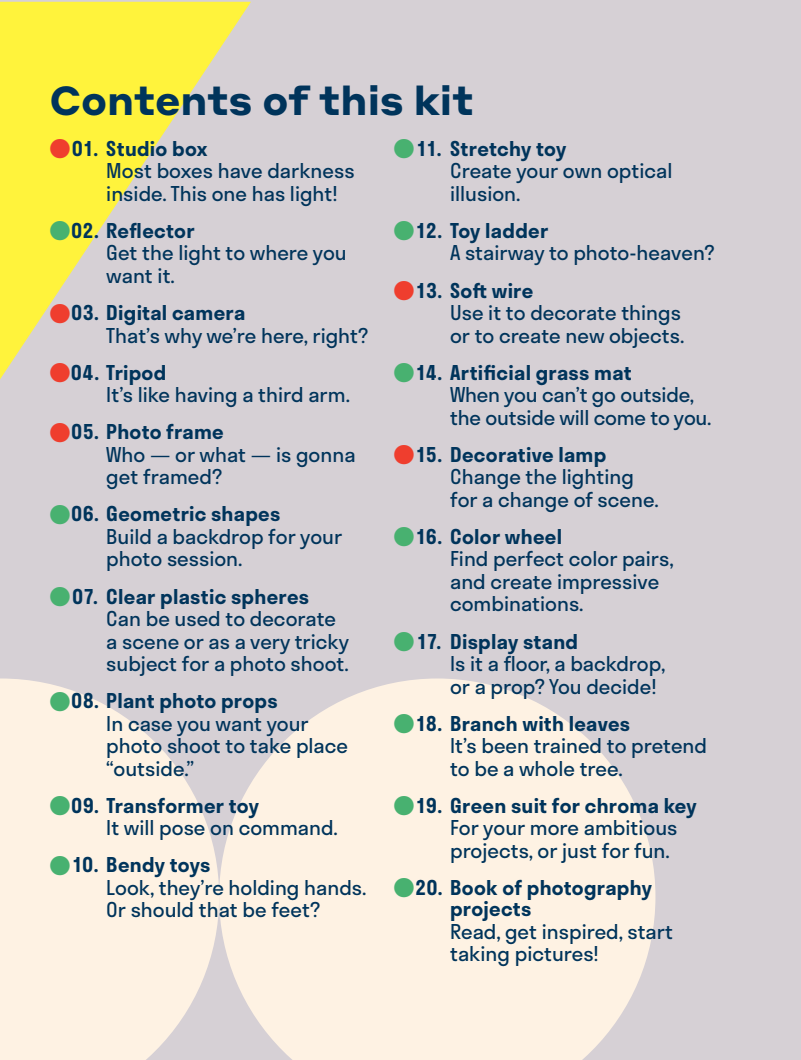
<style>
.page{position:relative;width:801px;height:1060px;background:#fff}
.page>*{position:absolute;margin:0;border:0;box-sizing:border-box;transform-origin:0 0}
.text_styrene_16{font:700 40px "Styrene ALC";color:#00345b}
.list_item_text{font:20px/22.5px "Stratos";color:#00345b}
.list_item{font:600 20px/21.2px "Stratos";letter-spacing:.015em;color:#00345b}
.s1{font-size:25px;color:#ef3e2e}
.s2{font-size:25px;color:#48b170}
</style>
<div class="page">
<div style="left:0;top:0;width:801px;height:1059px;background:#d6d0d5"></div>
<svg style="left:0;top:678px;width:219px;height:381px;fill:#fef2e3"></svg>
<svg style="left:219px;top:678px;width:436px;height:381px;fill:#fef2e3"></svg>
<svg style="left:0;top:2px;width:251px;height:377px"></svg>
<p class="text_styrene_16" style="left:50px;top:66px;width:426px">Contents of this kit</p>
<p class="list_item" style="left:50px;top:137px;width:159px"><span class="s1">⚫</span> 01. Studio box</p>
<p class="list_item_text" style="left:106px;top:159px;width:250px">Most boxes have darkness inside. This one has light!</p>
<p class="list_item" style="left:50px;top:219px;width:146px"><span class="s2">⚫</span>02. Reflector</p>
<p class="list_item_text" style="left:106px;top:241px;width:242px">Get the light to where you want it.</p>
<p class="list_item" style="left:50px;top:301px;width:197px"><span class="s1">⚫</span> 03. Digital camera</p>
<p class="list_item_text" style="left:106px;top:323px;width:263px">That’s why we’re here, right?</p>
<p class="list_item" style="left:50px;top:361px;width:118px"><span class="s1">⚫</span> 04. Tripod</p>
<p class="list_item_text" style="left:106px;top:383px;width:245px">It’s like having a third arm.</p>
<p class="list_item" style="left:50px;top:420px;width:176px"><span class="s1">⚫</span> 05. Photo frame</p>
<p class="list_item_text" style="left:106px;top:442px;width:251px">Who — or what — is gonna get framed?</p>
<p class="list_item" style="left:50px;top:503px;width:232px"><span class="s2">⚫</span>06. Geometric shapes</p>
<p class="list_item_text" style="left:106px;top:524px;width:237px">Build a backdrop for your photo session.</p>
<p class="list_item" style="left:50px;top:585px;width:261px"><span class="s2">⚫</span>07. Clear plastic spheres</p>
<p class="list_item_text" style="left:106px;top:606px;width:244px">Can be used to decorate a scene or as a very tricky subject for a photo shoot.</p>
<p class="list_item" style="left:50px;top:689px;width:229px"><span class="s2">⚫</span>08. Plant photo props</p>
<p class="list_item_text" style="left:106px;top:711px;width:243px">In case you want your photo shoot to take place “outside.”</p>
<p class="list_item" style="left:50px;top:794px;width:211px"><span class="s2">⚫</span>09. Transformer toy</p>
<p class="list_item_text" style="left:106px;top:816px;width:233px">It will pose on command.</p>
<p class="list_item" style="left:50px;top:853px;width:162px"><span class="s2">⚫</span>10. Bendy toys</p>
<p class="list_item_text" style="left:106px;top:875px;width:262px">Look, they’re holding hands.<br>Or should that be feet?</p>
<p class="list_item" style="left:393px;top:137px;width:174px"><span class="s2">⚫</span>11. Stretchy toy</p>
<p class="list_item_text" style="left:450px;top:159px;width:224px">Create your own optical illusion.</p>
<p class="list_item" style="left:393px;top:219px;width:156px"><span class="s2">⚫</span>12. Toy ladder</p>
<p class="list_item_text" style="left:450px;top:241px;width:266px">A stairway to photo-heaven?</p>
<p class="list_item" style="left:393px;top:279px;width:141px"><span class="s1">⚫</span> 13. Soft wire</p>
<p class="list_item_text" style="left:450px;top:301px;width:236px">Use it to decorate things or to create new objects.</p>
<p class="list_item" style="left:393px;top:361px;width:240px"><span class="s2">⚫</span>14. Artificial grass mat</p>
<p class="list_item_text" style="left:450px;top:383px;width:263px">When you can’t go outside, the outside will come to you.</p>
<p class="list_item" style="left:393px;top:443px;width:214px"><span class="s1">⚫</span> 15. Decorative lamp</p>
<p class="list_item_text" style="left:450px;top:465px;width:210px">Change the lighting for a change of scene.</p>
<p class="list_item" style="left:393px;top:525px;width:170px"><span class="s2">⚫</span>16. Color wheel</p>
<p class="list_item_text" style="left:450px;top:547px;width:225px">Find perfect color pairs, and create impressive combinations.</p>
<p class="list_item" style="left:393px;top:630px;width:186px"><span class="s2">⚫</span>17. Display stand</p>
<p class="list_item_text" style="left:450px;top:651px;width:217px">Is it a floor, a backdrop, or a prop? You decide!</p>
<p class="list_item" style="left:393px;top:712px;width:238px"><span class="s2">⚫</span>18. Branch with leaves</p>
<p class="list_item_text" style="left:450px;top:734px;width:258px">It’s been trained to pretend to be a whole tree.</p>
<p class="list_item" style="left:393px;top:794px;width:305px"><span class="s2">⚫</span>19. Green suit for chroma key</p>
<p class="list_item_text" style="left:450px;top:816px;width:229px">For your more ambitious projects, or just for fun.</p>
<p class="list_item" style="left:450px;top:876px;width:203px;text-indent:-57px"><span class="s2">⚫</span>20. Book of photography projects</p>
<p class="list_item_text" style="left:450px;top:919px;width:224px">Read, get inspired, start taking pictures!</p>
</div>
